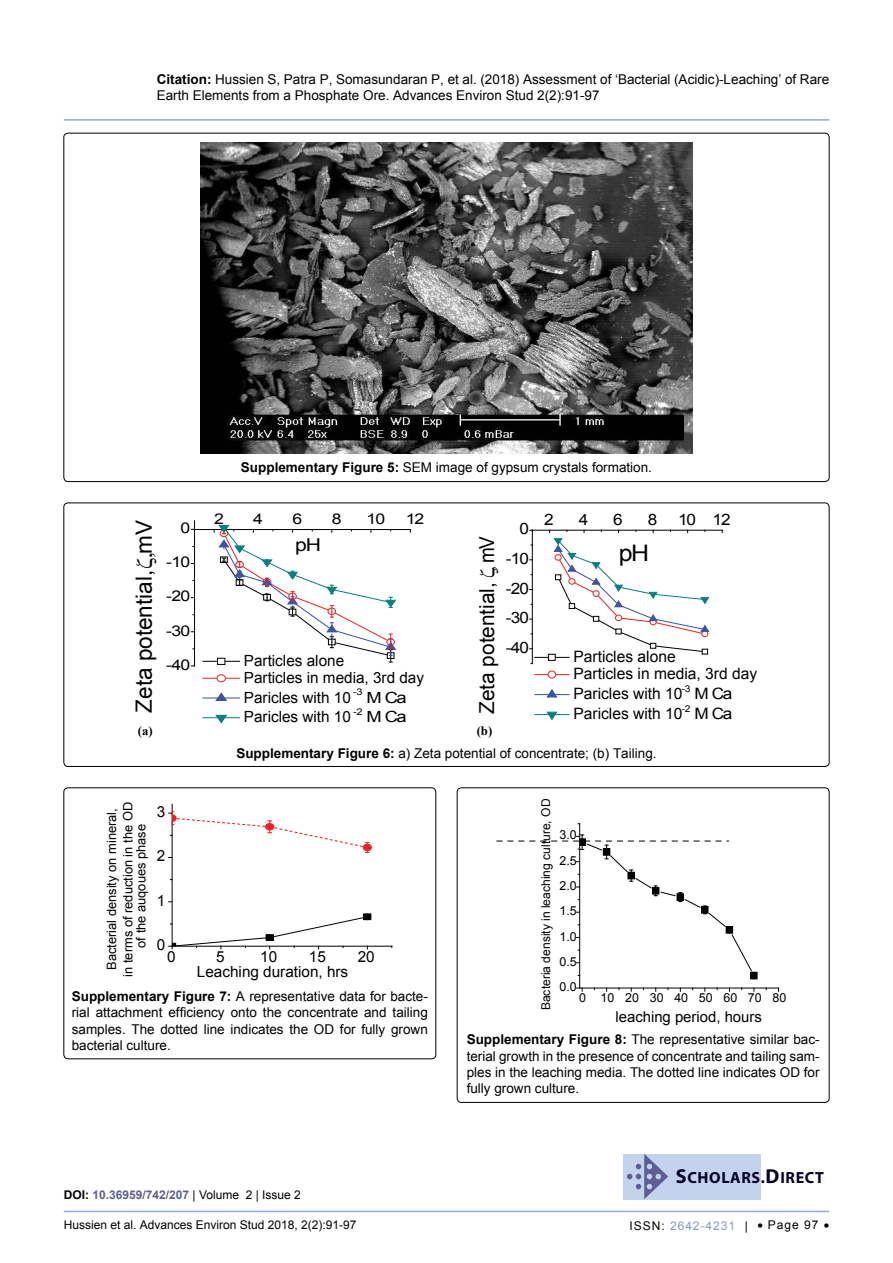
<style>
.page{position:relative;width:893px;height:1263px;background:#fff}
.page>*{position:absolute;margin:0;border:0;box-sizing:border-box;transform-origin:0 0}
.t1{font:22.8px "Arial";color:#010101;scale:1.1 1}
.t2{font:22.35px "Arial";color:#010101}
.t3{font:20.7px "Arial";color:#010101}
.t4{font:17.7px "Arial";color:#010101;scale:1.19 1}
.t5{font:700 16.2px "Myriad Pro";letter-spacing:.04em;color:#050128}
.t6{font:15.75px/17.2px "Arial";color:#010101}
.t7{font:15.75px "Arial";color:#010101;scale:1.1 1}
.t8{font:15.45px/17px "Arial";color:#010101}
.t9{font:15.45px "Arial";color:#010101;scale:1.19 1}
.t10{font:15.3px "Arial";color:#010101}
.t11{font:14.85px "Arial";color:#010101;scale:1.19 1}
.t12{font:14.85px "Arial";color:#010101}
.t13{font:13.5px/16.2px "Arial";color:#000;text-align:justify}
.t14{font:12.9px/16.2px "Arial";color:#010101;text-align:center}
.t15{font:700 12.9px "Times New Roman";color:#010101}
.t16{font:12.45px "Arial";color:#010101}
.t17{font:12.15px "Arial";color:#010101}
.t18{font:12px "Arial";color:#000}
.t19{font:700 12px "Arial";color:#5e5f93}
.t20{font:12px "Arial";letter-spacing:.08em;color:#8299cc}
.t21{font:9.45px "Arial";color:#010101;scale:1.1 1}
.t22{font:9.15px "Arial";color:#010101;scale:1.19 1}
.s1{font-weight:700}
.s2{color:#000}
.s3{font-weight:400;color:#000}
.s4{font-size:20.25px}
</style>
<div class="page">
<hr style="left:64px;top:1211px;width:765px;height:1px;background:#8299cc">
<hr style="left:64px;top:119px;width:765px;height:2px;background:#8299cc">
<img style="left:200px;top:143px;width:493px;height:310px">
<div style="left:64px;top:503px;width:765px;height:263px;border:1px solid #000;border-radius:4px"></div>
<hr style="left:195px;top:529px;width:215px;height:1px;background:#010101">
<hr style="left:194px;top:521px;width:1px;height:145px;background:#010101">
<svg style="left:214px;top:525px;width:182px;height:138px"></svg>
<hr style="left:203px;top:661px;width:37px;height:1px;background:#010101">
<div style="left:218px;top:658px;width:7px;height:6px;background:#fff"></div>
<div style="left:217px;top:658px;width:8px;height:7px;border:1px solid #010101"></div>
<hr style="left:203px;top:678px;width:37px;height:1px;background:#ed2224">
<div style="left:217px;top:675px;width:8px;height:7px;background:#fff;border-radius:50%"></div>
<div style="left:217px;top:674px;width:9px;height:8px;border:1px solid #ed2224;border-radius:50%"></div>
<hr style="left:203px;top:698px;width:37px;height:1px;background:#3a53a4">
<svg style="left:215px;top:692px;width:13px;height:9px"></svg>
<hr style="left:203px;top:717px;width:37px;height:1px;background:#048181">
<svg style="left:215px;top:714px;width:12px;height:10px"></svg>
<hr style="left:532px;top:530px;width:190px;height:1px;background:#010101">
<hr style="left:532px;top:530px;width:1px;height:133px;background:#010101">
<hr style="left:535px;top:657px;width:34px;height:1px;background:#010101">
<svg style="left:549px;top:538px;width:160px;height:120px"></svg>
<div style="left:548px;top:654px;width:8px;height:7px;border:1px solid #010101"></div>
<hr style="left:535px;top:674px;width:34px;height:1px;background:#ed2224">
<div style="left:548px;top:671px;width:8px;height:7px;background:#fff;border-radius:50%"></div>
<div style="left:548px;top:671px;width:8px;height:7px;border:1px solid #ed2224;border-radius:50%"></div>
<hr style="left:535px;top:694px;width:34px;height:1px;background:#3a53a4">
<svg style="left:546px;top:689px;width:12px;height:9px"></svg>
<hr style="left:535px;top:714px;width:34px;height:1px;background:#048181">
<svg style="left:546px;top:711px;width:11px;height:10px"></svg>
<div style="left:64px;top:788px;width:372px;height:271px;border:1px solid #000;border-radius:4px"></div>
<hr style="left:172px;top:946px;width:220px;height:1px;background:#010101">
<hr style="left:172px;top:804px;width:1px;height:142px;background:#010101">
<div style="left:363px;top:914px;width:8px;height:6px;border:1px solid #010101"></div>
<div style="left:363px;top:844px;width:8px;height:7px;background:#ed2224;border-radius:50%"></div>
<div style="left:363px;top:844px;width:9px;height:7px;border:1px solid #ed2224;border-radius:50%"></div>
<svg style="left:169px;top:914px;width:200px;height:35px"></svg>
<svg style="left:169px;top:811px;width:200px;height:47px"></svg>
<div style="left:457px;top:788px;width:372px;height:314px;border:1px solid #000;border-radius:4px"></div>
<hr style="left:580px;top:988px;width:198px;height:1px;background:#010101">
<hr style="left:579px;top:824px;width:1px;height:164px;background:#010101">
<div style="left:750px;top:972px;width:7px;height:7px;border:1px solid #010101"></div>
<svg style="left:497px;top:835px;width:258px;height:144px"></svg>
<div style="left:623px;top:1154px;width:138px;height:45px;background:#c3d3ee"></div>
<svg style="left:627px;top:1154px;width:41px;height:45px"></svg>
<p class="t13" style="left:157px;top:71px;width:674px"><span class="s1">Citation:</span> Hussien S, Patra P, Somasundaran P, et al. (2018) Assessment of ‘Bacterial (Acidic)-Leaching’ of Rare<br>Earth Elements from a Phosphate Ore. Advances Environ Stud 2(2):91-97</p>
<h2 class="t2" style="left:129px;top:713px;width:194px;rotate:-90deg">Zeta potential, mV</h2>
<p class="t11" style="left:180px;top:518px;width:10px">0</p>
<p class="t11" style="left:166px;top:552px;width:22px">-10</p>
<p class="t11" style="left:166px;top:586px;width:22px">-20</p>
<p class="t11" style="left:166px;top:621px;width:22px">-30</p>
<p class="t11" style="left:166px;top:655px;width:22px">-40</p>
<p class="t13" style="left:241px;top:459px;width:413px"><span class="s1">Supplementary Figure 5:</span> SEM image of gypsum crystals formation.</p>
<p class="t11" style="left:214px;top:509px;width:10px">2</p>
<p class="t11" style="left:253px;top:509px;width:10px">4</p>
<p class="t11" style="left:292px;top:509px;width:10px">6</p>
<p class="t11" style="left:332px;top:509px;width:10px">8</p>
<p class="t11" style="left:367px;top:509px;width:17px">10</p>
<p class="t11" style="left:406px;top:509px;width:17px">12</p>
<h3 class="t4" style="left:295px;top:533px;width:23px">pH</h3>
<p class="t8" style="left:244px;top:652px;width:182px">Particles alone<br>Particles in media, 3rd day</p>
<p class="t8" style="left:244px;top:689px;width:109px">Paricles with 10</p>
<p class="t22" style="left:353px;top:686px;width:9px">-3</p>
<p class="t9" style="left:366px;top:687px;width:35px">M Ca</p>
<p class="t8" style="left:244px;top:709px;width:109px">Paricles with 10</p>
<p class="t22" style="left:353px;top:706px;width:9px">-2</p>
<p class="t9" style="left:366px;top:707px;width:35px">M Ca</p>
<p class="t7" style="left:544px;top:509px;width:10px">2</p>
<p class="t7" style="left:579px;top:509px;width:10px">4</p>
<p class="t7" style="left:613px;top:509px;width:10px">6</p>
<p class="t7" style="left:648px;top:509px;width:10px">8</p>
<p class="t7" style="left:678px;top:509px;width:49px">10 12</p>
<p class="t7" style="left:519px;top:518px;width:10px">0</p>
<h3 class="t3" style="left:473px;top:714px;width:179px;rotate:-90deg">Zeta potential, mV</h3>
<h1 class="t1" style="left:619px;top:538px;width:29px">pH</h1>
<p class="t7" style="left:506px;top:548px;width:23px">-10</p>
<p class="t7" style="left:506px;top:578px;width:23px">-20</p>
<p class="t7" style="left:506px;top:607px;width:23px">-30</p>
<p class="t7" style="left:506px;top:637px;width:23px">-40</p>
<p class="t6" style="left:573px;top:648px;width:185px">Particles alone<br>Particles in media, 3rd day</p>
<p class="t6" style="left:573px;top:685px;width:111px">Paricles with 10</p>
<p class="t21" style="left:682px;top:682px;width:10px">-3</p>
<p class="t7" style="left:694px;top:683px;width:36px">M Ca</p>
<p class="t6" style="left:573px;top:705px;width:111px">Paricles with 10</p>
<p class="t21" style="left:682px;top:702px;width:10px">-2</p>
<p class="t7" style="left:694px;top:703px;width:36px">M Ca</p>
<p class="t15" style="left:138px;top:722px;width:16px">(a)</p>
<p class="t15" style="left:477px;top:722px;width:17px">(b)</p>
<p class="t13" style="left:236px;top:745px;width:422px"><span class="s1">Supplementary Figure 6:</span> a) Zeta potential of concentrate; (b) Tailing.</p>
<p class="t17" style="left:538px;top:1010px;width:213px;rotate:-90deg">Bacteria density in leaching culture, OD</p>
<p class="t14" style="left:104px;top:977px;width:176px;rotate:-90deg">Bacterial density on mineral, in terms of reduction in the OD</p>
<p class="t10" style="left:157px;top:802px;width:10px">3</p>
<p class="t14" style="left:133px;top:948px;width:125px;rotate:-90deg">of the auqoues phase</p>
<p class="t16" style="left:559px;top:827px;width:19px">3.0</p>
<p class="t10" style="left:157px;top:846px;width:10px">2</p>
<p class="t16" style="left:559px;top:852px;width:19px">2.5</p>
<p class="t16" style="left:559px;top:877px;width:19px">2.0</p>
<p class="t10" style="left:157px;top:890px;width:10px">1</p>
<p class="t16" style="left:559px;top:903px;width:19px">1.5</p>
<p class="t16" style="left:559px;top:928px;width:19px">1.0</p>
<p class="t10" style="left:157px;top:935px;width:10px">0</p>
<p class="t10" style="left:167px;top:946px;width:10px">0</p>
<p class="t10" style="left:216px;top:946px;width:10px">5</p>
<p class="t10" style="left:260px;top:946px;width:19px">10</p>
<p class="t10" style="left:309px;top:946px;width:19px">15</p>
<p class="t10" style="left:358px;top:946px;width:19px">20</p>
<p class="t16" style="left:559px;top:953px;width:19px">0.5</p>
<p class="t10" style="left:197px;top:961px;width:153px">Leaching duration, hrs</p>
<p class="t13" style="left:72px;top:988px;width:358px"><span class="s1">Supplementary Figure 7:</span> A representative data for bacte&shy;rial attachment efficiency onto the concentrate and tailing samples. The dotted line indicates the OD for fully grown bacterial culture.</p>
<p class="t16" style="left:579px;top:989px;width:209px">0 10 20 30 40 50 60 70 80</p>
<p class="t16" style="left:559px;top:978px;width:19px">0.0</p>
<p class="t12" style="left:615px;top:1007px;width:148px">leaching period, hours</p>
<p class="t13" style="left:467px;top:1032px;width:354px"><span class="s1">Supplementary Figure 8:</span> The representative similar bac&shy;terial growth in the presence of concentrate and tailing sam&shy;ples in the leaching media. The dotted line indicates OD for fully grown culture.</p>
<p class="t19" style="left:64px;top:1187px;width:239px"><span class="s2">DOI:</span> 10.36959/742/207 <span class="s3">| Volume 2 | Issue 2</span></p>
<p class="t5" style="left:676px;top:1167px;width:150px"><span class="s4">S</span>CHOLARS.<span class="s4">D</span>IRECT</p>
<p class="t18" style="left:64px;top:1217px;width:294px">Hussien et al. Advances Environ Stud 2018, 2(2):91-97</p>
<p class="t20" style="left:630px;top:1217px;width:120px"><span class="s2">ISSN:</span> 2642-4231 <span class="s2">|</span></p>
<p class="t18" style="left:757px;top:1217px;width:73px">• Page 97 •</p>
</div>
